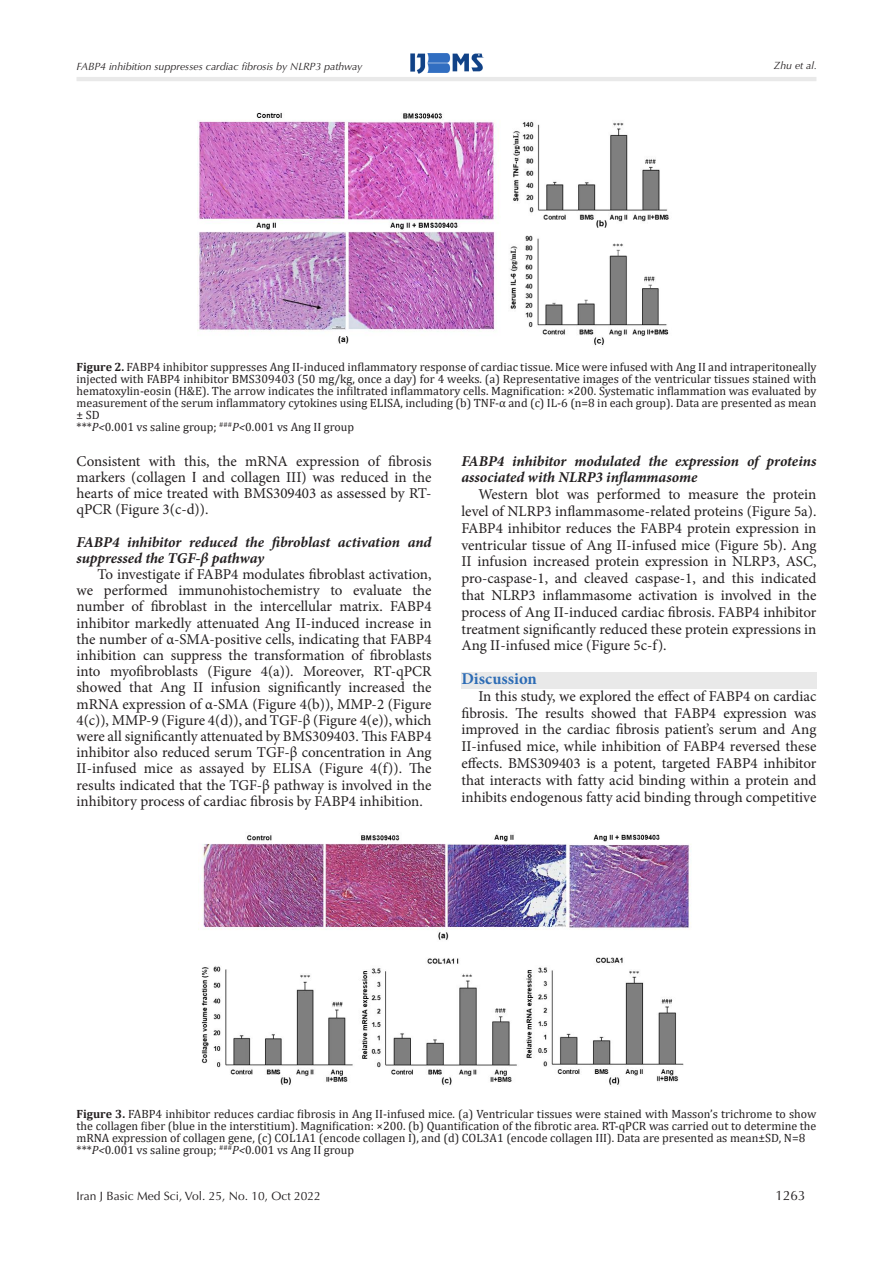
<style>
.page{position:relative;width:893px;height:1263px;background:#fff}
.page>*{position:absolute;margin:0;border:0;box-sizing:border-box;transform-origin:0 0}
.t1{font:700 16.5px "Minion Pro";color:#2d6cb5}
.t2{font:15px/16.2px "Minion Pro";color:#231f20;text-align:justify}
.t3{font:italic 700 15px/16.2px "Minion Pro";letter-spacing:-.005em;color:#231f20}
.t4{font:13.5px "Optima LT Std";color:#231f20}
.t5{font:12px/12px "Cambria";color:#231f20;text-align:justify}
.t6{font:12px "Optima LT Std";color:#231f20}
.t7{font:italic 10.5px "Optima LT Std";color:#231f20}
.s1{font-weight:700}
.s2{font-style:italic}
.s3{font-family:"Cambria"}
</style>
<div class="page">
<img style="left:410px;top:53px;width:74px;height:21px">
<hr style="left:77px;top:77px;width:739px;height:4px;background:#e9e9e9">
<div style="left:461px;top:672px;width:355px;height:16px;background:#e9e9e9"></div>
<img style="left:198px;top:112px;width:471px;height:234px">
<img style="left:198px;top:834px;width:493px;height:251px">
<p class="t7" style="left:77px;top:60px;width:287px">FABP4 inhibition suppresses cardiac fibrosis by NLRP3 pathway</p>
<p class="t7" style="left:774px;top:59px;width:44px">Zhu et al.</p>
<p class="t5" style="left:77px;top:361px;width:741px"><span class="s1">Figure 2.</span> FABP4 inhibitor suppresses Ang II-induced inflammatory response of cardiac tissue. Mice were infused with Ang II and intraperitoneally injected with FABP4 inhibitor BMS309403 (50 mg/kg, once a day) for 4 weeks. (a) Representative images of the ventricular tissues stained with hematoxylin-eosin (H&amp;E). The arrow indicates the infiltrated inflammatory cells. Magnification: ×200. Systematic inflammation was evaluated by measurement of the serum inflammatory cytokines using ELISA, including (b) TNF-α and (c) IL-6 (n=8 in each group). Data are presented as mean ± SD</p>
<p class="t5" style="left:77px;top:421px;width:279px">***<span class="s2">P&lt;</span>0.001 vs saline group; <sup>###</sup><span class="s2">P&lt;</span>0.001 vs Ang II group</p>
<p class="t2" style="left:77px;top:453px;width:357px">Consistent with this, the mRNA expression of fibrosis markers (collagen <span class="s3">I</span> and collagen III) was reduced in the hearts of mice treated with BMS309403 as assessed by RT&shy;qPCR (Figure 3(c-d)).</p>
<p class="t3" style="left:77px;top:533px;width:357px">FABP4 inhibitor reduced the fibroblast activation and suppressed the TGF‑β pathway</p>
<p class="t2" style="left:77px;top:566px;width:357px;text-indent:21px">To investigate if FABP4 modulates fibroblast activation, we performed immunohistochemistry to evaluate the number of fibroblast in the intercellular matrix. FABP4 inhibitor markedly attenuated Ang II-induced increase in the number of α-SMA-positive cells, indicating that FABP4 inhibition can suppress the transformation of fibroblasts into myofibroblasts (Figure 4(a)). Moreover, RT-qPCR showed that Ang II infusion significantly increased the mRNA expression of α-SMA (Figure 4(b)), MMP-2 (Figure 4(c)), MMP-9 (Figure 4(d)), and TGF‑β (Figure 4(e)), which were all significantly attenuated by BMS309403. This FABP4 inhibitor also reduced serum TGF‑β concentration in Ang II-infused mice as assayed by ELISA (Figure 4(f)). The results indicated that the TGF‑β pathway is involved in the inhibitory process of cardiac fibrosis by FABP4 inhibition.</p>
<p class="t3" style="left:461px;top:452px;width:357px;line-height:16.8px">FABP4 inhibitor modulated the expression of proteins associated with NLRP3 inflammasome</p>
<p class="t2" style="left:461px;top:486px;width:357px;line-height:16.8px;text-indent:17px">Western blot was performed to measure the protein level of NLRP3 inflammasome-related proteins (Figure 5a).<br>FABP4 inhibitor reduces the FABP4 protein expression in ventricular tissue of Ang II-infused mice (Figure 5b). Ang II infusion increased protein expression in NLRP3, ASC, pro-caspase-1, and cleaved caspase-1, and this indicated that NLRP3 inflammasome activation is involved in the process of Ang II-induced cardiac fibrosis. FABP4 inhibitor treatment significantly reduced these protein expressions in Ang II-infused mice (Figure 5c-f).</p>
<p class="t1" style="left:461px;top:667px;width:77px">Discussion</p>
<p class="t2" style="left:461px;top:688px;width:357px;line-height:16.8px;text-indent:17px">In this study, we explored the effect of FABP4 on cardiac fibrosis. The results showed that FABP4 expression was improved in the cardiac fibrosis patient’s serum and Ang II-infused mice, while inhibition of FABP4 reversed these effects. BMS309403 is a potent, targeted FABP4 inhibitor that interacts with fatty acid binding within a protein and inhibits endogenous fatty acid binding through competitive</p>
<p class="t5" style="left:77px;top:1108px;width:741px"><span class="s1">Figure 3.</span> FABP4 inhibitor reduces cardiac fibrosis in Ang II-infused mice. (a) Ventricular tissues were stained with Masson’s trichrome to show the collagen fiber (blue in the interstitium). Magnification: ×200. (b) Quantification of the fibrotic area. RT-qPCR was carried out to determine the mRNA expression of collagen gene, (c) COL1A1 (encode collagen I), and (d) COL3A1 (encode collagen III). Data are presented as mean±SD, N=8</p>
<p class="t5" style="left:77px;top:1144px;width:279px">***<span class="s2">P&lt;</span>0.001 vs saline group; <sup>###</sup><span class="s2">P&lt;</span>0.001 vs Ang II group</p>
<p class="t6" style="left:77px;top:1188px;width:246px">Iran J Basic Med Sci, Vol. 25, No. 10, Oct 2022</p>
<p class="t4" style="left:776px;top:1187px;width:32px">1263</p>
</div>
